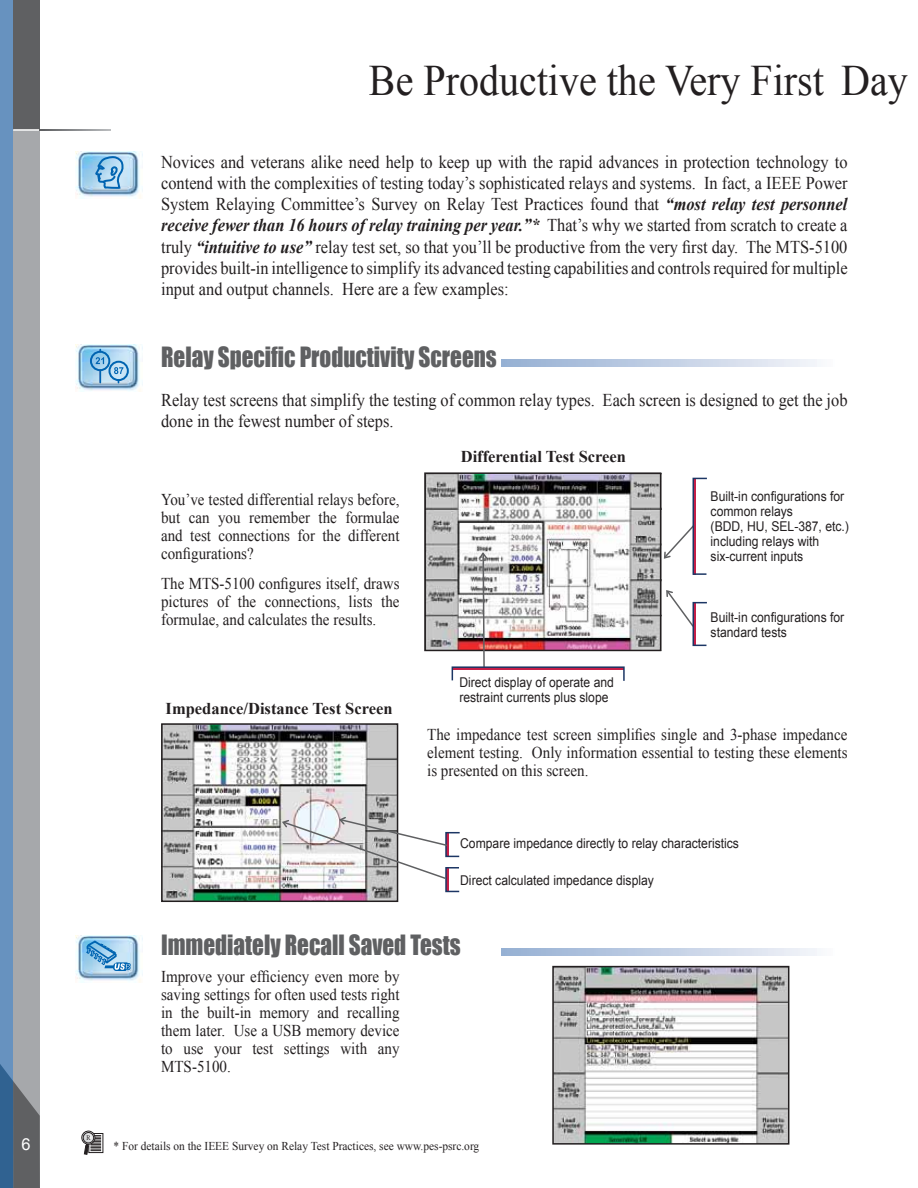
<style>
.page{position:relative;width:918px;height:1188px;background:#fff}
.page>*{position:absolute;margin:0;border:0;box-sizing:border-box;transform-origin:0 0}
.t1{font:43.5px "Times New Roman";color:#231f20;scale:.92 1}
.t2{font:25.65px "Impact";color:#5f6062;scale:.9 1}
.t3{font:18px/21px "Times New Roman";color:#231f20;text-align:justify;scale:.91 1}
.t4{font:16.5px/18px "Times New Roman";color:#231f20;text-align:justify;scale:.91 1}
.t5{font:700 16.5px "Times New Roman";color:#231f20}
.t6{font:16.5px "Arial";color:#fff}
.t7{font:13.5px/15px "Arial";color:#231f20;scale:.9 1}
.t8{font:12px "Times New Roman";color:#231f20;scale:.95 1}
.t9{font:7.2px "Times";color:#231f20;scale:.88 1}
.s1{font-weight:700;font-style:italic}
</style>
<div class="page">
<svg style="left:0;top:0;width:40px;height:1188px;background:#8796a7"></svg>
<img style="left:427px;top:475px;width:231px;height:173px">
<img style="left:76px;top:152px;width:67px;height:47px">
<svg style="left:94px;top:156px;width:31px;height:34px"></svg>
<img style="left:76px;top:345px;width:67px;height:47px">
<div style="left:90px;top:351px;width:20px;height:20px;border:2px solid #0064b1;border-radius:50%"></div>
<div style="left:108px;top:361px;width:21px;height:20px;border:2px solid #0064b1;border-radius:50%"></div>
<svg style="left:114px;top:367px;width:9px;height:7px"></svg>
<svg style="left:96px;top:350px;width:8px;height:14px"></svg>
<svg style="left:99px;top:370px;width:2px;height:13px"></svg>
<img style="left:76px;top:935px;width:67px;height:48px">
<svg style="left:85px;top:939px;width:46px;height:32px"></svg>
<svg style="left:502px;top:360px;width:315px;height:6px;background:#c2d0e4"></svg>
<svg style="left:502px;top:948px;width:315px;height:7px;background:#c2d0e4"></svg>
<div style="left:424px;top:472px;width:237px;height:179px;border:2px solid #231f20"></div>
<div style="left:445px;top:867px;width:15px;height:25px;border:2px solid #1c3664"></div>
<img style="left:164px;top:726px;width:231px;height:173px">
<div style="left:161px;top:723px;width:237px;height:179px;border:2px solid #231f20"></div>
<div style="left:445px;top:832px;width:15px;height:25px;border:2px solid #1c3664"></div>
<img style="left:555px;top:969px;width:231px;height:173px">
<div style="left:552px;top:966px;width:237px;height:179px;border:2px solid #231f20"></div>
<svg style="left:82px;top:1131px;width:19px;height:24px"></svg>
<svg style="left:663px;top:523px;width:30px;height:37px"></svg>
<svg style="left:666px;top:590px;width:29px;height:38px"></svg>
<svg style="left:281px;top:816px;width:168px;height:64px"></svg>
<svg style="left:478px;top:551px;width:10px;height:115px"></svg>
<div style="left:693px;top:478px;width:15px;height:97px;border:2px solid #1c3664"></div>
<div style="left:693px;top:602px;width:15px;height:44px;border:2px solid #1c3664"></div>
<div style="left:452px;top:666px;width:173px;height:16px;border:2px solid #1c3664"></div>
<p class="t6" style="left:22px;top:1138px;width:11px">6</p>
<h1 class="t1" style="left:369px;top:64px;width:587px">Be Productive the Very First Day</h1>
<p class="t3" style="left:161px;top:154px;width:756px">Novices and veterans alike need help to keep up with the rapid advances in protection technology to contend with the complexities of testing today’s sophisticated relays and systems. In fact, a IEEE Power System Relaying Committee’s Survey on Relay Test Practices found that <span class="s1">“most relay test personnel receive fewer than 16 hours of relay training per year.”*</span> That’s why we started from scratch to create a truly <span class="s1">“intuitive to use”</span> relay test set, so that you’ll be productive from the very first day. The MTS-5100 provides built-in intelligence to simplify its advanced testing capabilities and controls required for multiple input and output channels. Here are a few examples:</p>
<h2 class="t2" style="left:161px;top:346px;width:374px">Relay Specific Productivity Screens</h2>
<p class="t3" style="left:161px;top:391px;width:756px">Relay test screens that simplify the testing of common relay types. Each screen is designed to get the job done in the fewest number of steps.</p>
<p class="t4" style="left:161px;top:492px;width:264px">You’ve tested differential relays before, but can you remember the formulae and test connections for the different configurations?</p>
<p class="t4" style="left:161px;top:576px;width:264px">The MTS-5100 configures itself, draws pictures of the connections, lists the formulae, and calculates the results.</p>
<p class="t5" style="left:166px;top:703px;width:229px">Impedance/Distance Test Screen</p>
<p class="t5" style="left:461px;top:451px;width:167px">Differential Test Screen</p>
<p class="t7" style="left:459px;top:676px;width:173px">Direct display of operate and restraint currents plus slope</p>
<p class="t7" style="left:711px;top:490px;width:155px">Built-in configurations for common relays<br>(BDD, HU, SEL-387, etc.) including relays with six-current inputs</p>
<p class="t7" style="left:711px;top:611px;width:150px">Built-in configurations for standard tests</p>
<p class="t4" style="left:427px;top:727px;width:463px">The impedance test screen simplifies single and 3-phase impedance element testing. Only information essential to testing these elements is presented on this screen.</p>
<p class="t7" style="left:460px;top:837px;width:311px">Compare impedance directly to relay characteristics</p>
<p class="t7" style="left:460px;top:874px;width:217px">Direct calculated impedance display</p>
<h2 class="t2" style="left:161px;top:935px;width:334px">Immediately Recall Saved Tests</h2>
<p class="t4" style="left:161px;top:969px;width:264px">Improve your efficiency even more by saving settings for often used tests right in the built-in memory and recalling them later. Use a USB memory device to use your test settings with any MTS-5100.</p>
<p class="t9" style="left:86px;top:1134px;width:6px">R</p>
<p class="t8" style="left:114px;top:1142px;width:386px">* For details on the IEEE Survey on Relay Test Practices, see www.pes-psrc.org</p>
</div>
